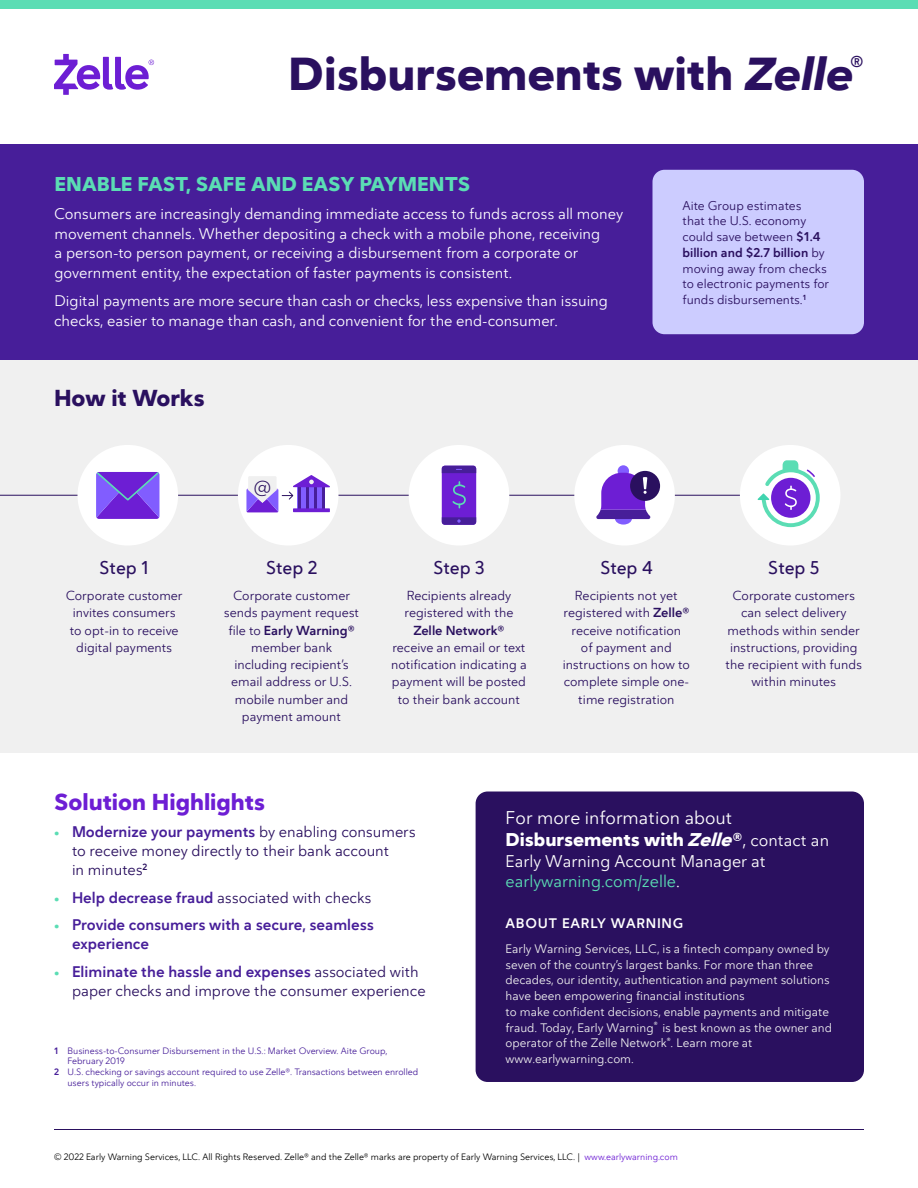
<style>
.page{position:relative;width:918px;height:1188px;background:#fff}
.page>*{position:absolute;margin:0;border:0;box-sizing:border-box;transform-origin:0 0}
.secondary_subtitle{font:700 45px "Zelle Sans";color:#2a105f}
.secondary_subtitle-2{font:700 22.5px "Zelle Sans";color:#6d1ed4}
.subtitle{font:700 22.5px "Zelle Sans";color:#2a105f}
.body_copy{font:700 19.5px "Zelle Sans";color:#5bddb4}
.t1{font:300 19.35px "Zelle Sans";color:#2a105f}
.Sidebar_body{font:18px/22.5px "Zelle Sans";color:#fff}
.secondary_subtitle-3{font:500 18px "Zelle Sans";letter-spacing:-.01em;color:#2a105f}
.Sidebar_body-2{font:16.5px/19.8px "Zelle Sans";color:#fff}
.body_copy-2{font:15px/19.5px "Zelle Sans";color:#fff}
.t2{font:15px/18.8px "Zelle Sans";color:#2a105f}
.t3{font:15px/18.8px "Zelle Sans Demi";color:#471e99}
.Sidebar_body-3{font:13.5px "Zelle Sans Demi";letter-spacing:.05em;color:#fff}
.steps_description{font:12.75px/17.2px "Zelle Sans";color:#2a105f;text-align:center}
.Sidebar_body-4{font:12.3px/15.8px "Zelle Sans";color:#2a105f}
.Sidebar_body-5{font:12px/15.8px "Zelle Sans";color:#f0f0f0}
.Footnote{font:9px/10.8px "Zelle Sans";color:#471e99}
.t4{font:9px "Zelle Sans";color:#000}
.s1{font-style:italic}
.s2{font-family:"Zelle Sans Demi"}
.s3{font-family:"Zelle Sans Demi";color:#5bddb4}
.s4{font-family:"Zelle Sans Demi";color:#471e99}
.s5{color:#5bddb4}
.s6{font-weight:700}
.s7{font-weight:700;font-style:italic}
.s8{font-size:16.5px}
.s9{color:#6d1ed4}
</style>
<div class="page">
<div style="left:0;top:360px;width:918px;height:393px;background:#f0f0f0"></div>
<div style="left:0;top:144px;width:918px;height:216px;background:#471e99"></div>
<hr style="left:0;top:495px;width:758px;height:1px;background:#2a105f">
<div style="left:78px;top:445px;width:100px;height:101px;background:#fff;border-radius:50%"></div>
<svg style="left:96px;top:472px;width:63px;height:47px;background:#743de1"></svg>
<div style="left:238px;top:445px;width:100px;height:101px;background:#fff;border-radius:50%"></div>
<svg style="left:246px;top:475px;width:84px;height:37px"></svg>
<svg style="left:293px;top:508px;width:37px;height:4px"></svg>
<div style="left:409px;top:445px;width:100px;height:101px;background:#fff;border-radius:50%"></div>
<div style="left:442px;top:466px;width:34px;height:59px;background:#6d1ed4;border-radius:3px"></div>
<svg style="left:442px;top:466px;width:34px;height:7px"></svg>
<svg style="left:442px;top:517px;width:34px;height:8px"></svg>
<svg style="left:452px;top:482px;width:14px;height:26px"></svg>
<div style="left:574px;top:445px;width:101px;height:101px;background:#fff;border-radius:50%"></div>
<div style="left:618px;top:465px;width:11px;height:12px;background:#815dff;border-radius:50%"></div>
<div style="left:630px;top:471px;width:30px;height:30px;background:#2a105f;border-radius:50%"></div>
<svg style="left:596px;top:473px;width:55px;height:52px"></svg>
<div style="left:740px;top:445px;width:100px;height:101px;background:#fff;border-radius:50%"></div>
<svg style="left:758px;top:460px;width:62px;height:67px"></svg>
<div style="left:476px;top:792px;width:388px;height:290px;background:#2a105f;border-radius:12px"></div>
<div style="left:652px;top:170px;width:212px;height:164px;background:#ccf;border-radius:12px"></div>
<hr style="left:54px;top:1129px;width:810px;height:1px;background:#2a105f">
<svg style="left:54px;top:54px;width:100px;height:41px"></svg>
<div style="left:0;top:0;width:918px;height:9px;background:#5bddb4"></div>
<p class="secondary_subtitle" style="left:288px;top:45px;width:577px">Disbursements with <span class="s1">Zelle</span><sup>®</sup></p>
<p class="body_copy" style="left:55px;top:171px;width:417px">ENABLE FAST, SAFE AND EASY PAYMENTS</p>
<p class="body_copy-2" style="left:54px;top:204px;width:571px">Consumers are increasingly demanding immediate access to funds across all money movement channels. Whether depositing a check with a mobile phone, receiving<br>a person-to person payment, or receiving a disbursement from a corporate or government entity, the expectation of faster payments is consistent.</p>
<p class="body_copy-2" style="left:54px;top:291px;width:555px">Digital payments are more secure than cash or checks, less expensive than issuing checks, easier to manage than cash, and convenient for the end‑consumer.</p>
<p class="subtitle" style="left:54px;top:384px;width:152px">How it Works</p>
<p class="t1" style="left:253px;top:475px;width:20px">@</p>
<p class="Sidebar_body-4" style="left:682px;top:197px;width:148px">Aite Group estimates<br>that the U.S. economy could save between <span class="s2">$1.4 billion and $2.7 billion</span> by moving away from checks to electronic payments for funds disbursements.<sup>1</sup></p>
<p class="secondary_subtitle-3" style="left:99px;top:557px;width:51px">Step 1</p>
<p class="steps_description" style="left:66px;top:587px;width:118px">Corporate customer invites consumers to opt-in to receive digital payments</p>
<p class="secondary_subtitle-3" style="left:266px;top:557px;width:53px">Step 2</p>
<p class="steps_description" style="left:224px;top:587px;width:137px">Corporate customer sends payment request file to <span class="s2">Early Warning® </span>member bank including recipient’s email address or U.S. mobile number and payment amount</p>
<p class="secondary_subtitle-3" style="left:433px;top:557px;width:53px">Step 3</p>
<p class="steps_description" style="left:391px;top:587px;width:137px">Recipients already registered with the<br><span class="s2">Zelle Network®<br></span>receive an email or text notification indicating a payment will be posted to their bank account</p>
<p class="secondary_subtitle-3" style="left:600px;top:557px;width:54px">Step 4</p>
<p class="steps_description" style="left:563px;top:587px;width:129px">Recipients not yet registered with <span class="s2">Zelle® </span>receive notification<br>of payment and instructions on how to complete simple one&shy;time registration</p>
<p class="secondary_subtitle-3" style="left:768px;top:557px;width:53px">Step 5</p>
<p class="steps_description" style="left:726px;top:587px;width:138px">Corporate customers can select delivery methods within sender instructions, providing the recipient with funds within minutes</p>
<p class="secondary_subtitle-2" style="left:54px;top:787px;width:212px">Solution Highlights</p>
<p class="t2" style="left:72px;top:823px;width:345px;text-indent:-18px"><span class="s3">•</span> <span class="s4">Modernize your payments</span> by enabling consumers to receive money directly to their bank account<br>in minutes<sup>2</sup></p>
<p class="t2" style="left:54px;top:888px;width:319px"><span class="s3">•</span> <span class="s4">Help decrease fraud</span> associated with checks</p>
<p class="t3" style="left:72px;top:915px;width:303px;text-indent:-18px"><span class="s5">•</span> Provide consumers with a secure, seamless experience</p>
<p class="t2" style="left:72px;top:962px;width:355px;text-indent:-18px"><span class="s3">•</span> <span class="s4">Eliminate the hassle and expenses</span> associated with paper checks and improve the consumer experience</p>
<p class="Footnote" style="left:68px;top:1045px;width:321px;text-indent:-14px"><span class="s2">1</span> Business-to-Consumer Disbursement in the U.S.: Market Overview. Aite Group,<br>February 2019</p>
<p class="Footnote" style="left:68px;top:1067px;width:352px;text-indent:-14px"><span class="s2">2</span> U.S. checking or savings account required to use Zelle®. Transactions between enrolled users typically occur in minutes.</p>
<p class="Sidebar_body" style="left:506px;top:806px;width:325px">For more information about<br><span class="s6">Disbursements with</span> <span class="s7">Zelle</span><span class="s6">®</span>, <span class="s8">contact an</span></p>
<p class="Sidebar_body-2" style="left:506px;top:851px;width:262px">Early Warning Account Manager at <span class="s5">earlywarning.com/zelle</span>.</p>
<p class="Sidebar_body-3" style="left:506px;top:915px;width:179px">ABOUT EARLY WARNING</p>
<p class="Sidebar_body-5" style="left:506px;top:941px;width:328px">Early Warning Services, LLC, is a fintech company owned by seven of the country’s largest banks. For more than three decades, our identity, authentication and payment solutions have been empowering financial institutions<br>to make confident decisions, enable payments and mitigate fraud. Today, Early Warning<sup>®</sup> is best known as the owner and operator of the Zelle Network<sup>®</sup>. Learn more at www.earlywarning.com.</p>
<p class="t4" style="left:54px;top:1151px;width:625px">© 2022 Early Warning Services, LLC. All Rights Reserved. Zelle® and the Zelle® marks are property of Early Warning Services, LLC. | <span class="s9">www.earlywarning.com</span></p>
</div>
